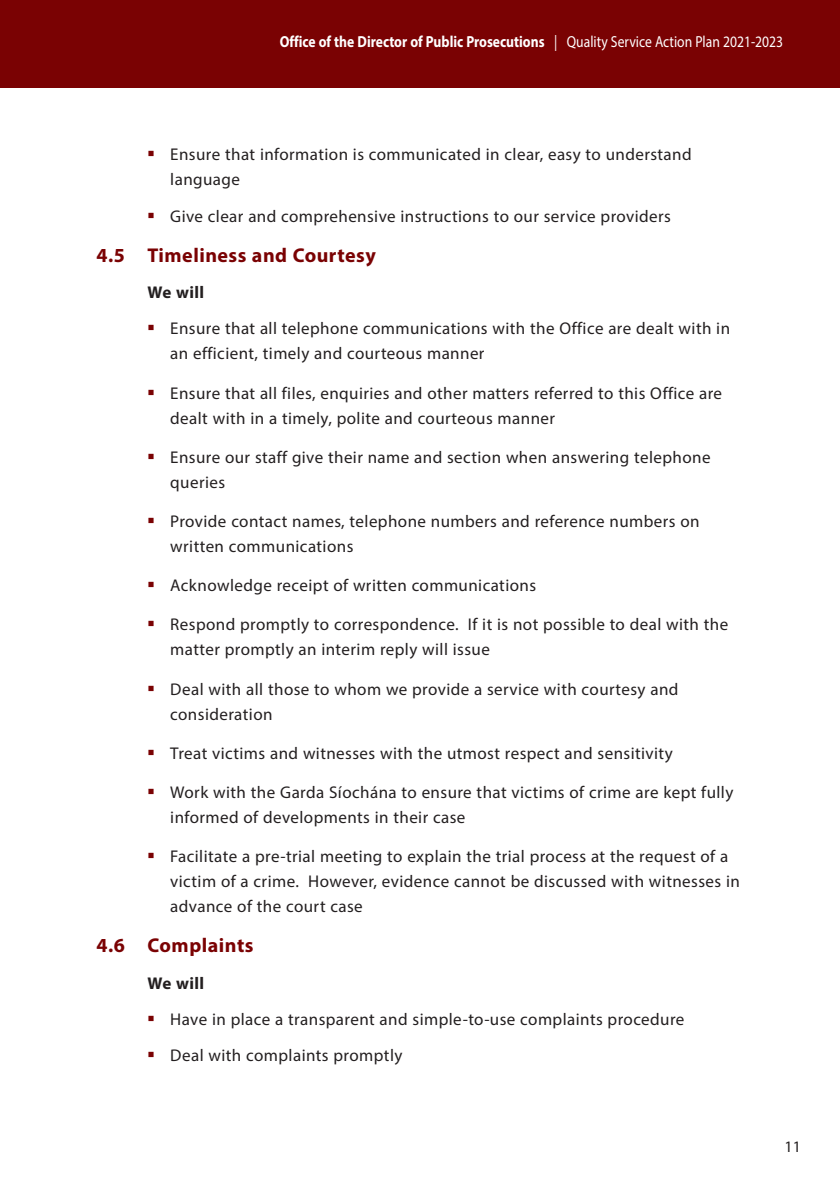
<style>
.page{position:relative;width:840px;height:1191px;background:#fff}
.page>*{position:absolute;margin:0;border:0;box-sizing:border-box;transform-origin:0 0}
.t1{font:700 20px "Myriad Pro";letter-spacing:.025em;color:#7a0203}
.t2{font:17px/25px "Myriad Pro";letter-spacing:.025em;color:#231f20}
.t3{font:700 17px "Myriad Pro";letter-spacing:.025em;color:#231f20}
.t4{font:700 16px "Myriad Pro";color:#fff;scale:.85 1}
.t5{font:16px "Myriad Pro";color:#231f20}
.s1{font-weight:400}
.s2{font-family:"Minion Pro";font-size:18px;color:#7a0203}
</style>
<div class="page">
<div style="left:0;top:0;width:839px;height:88px;background:#7a0203"></div>
<p class="t4" style="left:279px;top:31px;width:593px">Office of the Director of Public Prosecutions <span class="s1">| Quality Service Action Plan 2021-2023</span></p>
<p class="t2" style="left:170px;top:142px;width:522px;text-indent:-23px"><span class="s2">■</span> Ensure that information is communicated in clear, easy to understand language</p>
<p class="t2" style="left:147px;top:203px;width:524px"><span class="s2">■</span> Give clear and comprehensive instructions to our service providers</p>
<p class="t1" style="left:96px;top:242px;width:281px">4.5 Timeliness and Courtesy</p>
<p class="t3" style="left:147px;top:281px;width:58px">We will</p>
<p class="t2" style="left:170px;top:316px;width:561px;text-indent:-23px"><span class="s2">■</span> Ensure that all telephone communications with the Office are dealt with in an efficient, timely and courteous manner</p>
<p class="t2" style="left:170px;top:380px;width:553px;text-indent:-23px"><span class="s2">■</span> Ensure that all files, enquiries and other matters referred to this Office are dealt with in a timely, polite and courteous manner</p>
<p class="t2" style="left:170px;top:444px;width:541px;text-indent:-23px"><span class="s2">■</span> Ensure our staff give their name and section when answering telephone queries</p>
<p class="t2" style="left:170px;top:508px;width:530px;text-indent:-23px"><span class="s2">■</span> Provide contact names, telephone numbers and reference numbers on written communications</p>
<p class="t2" style="left:147px;top:573px;width:390px"><span class="s2">■</span> Acknowledge receipt of written communications</p>
<p class="t2" style="left:170px;top:612px;width:559px;text-indent:-23px"><span class="s2">■</span> Respond promptly to correspondence. If it is not possible to deal with the matter promptly an interim reply will issue</p>
<p class="t2" style="left:170px;top:676px;width:509px;text-indent:-23px"><span class="s2">■</span> Deal with all those to whom we provide a service with courtesy and consideration</p>
<p class="t2" style="left:147px;top:740px;width:526px"><span class="s2">■</span> Treat victims and witnesses with the utmost respect and sensitivity</p>
<p class="t2" style="left:170px;top:779px;width:564px;text-indent:-23px"><span class="s2">■</span> Work with the Garda Síochána to ensure that victims of crime are kept fully informed of developments in their case</p>
<p class="t2" style="left:170px;top:843px;width:571px;text-indent:-23px"><span class="s2">■</span> Facilitate a pre-trial meeting to explain the trial process at the request of a victim of a crime. However, evidence cannot be discussed with witnesses in advance of the court case</p>
<p class="t1" style="left:96px;top:932px;width:158px">4.6 Complaints</p>
<p class="t3" style="left:147px;top:972px;width:58px">We will</p>
<p class="t2" style="left:147px;top:1006px;width:538px"><span class="s2">■</span> Have in place a transparent and simple-to-use complaints procedure</p>
<p class="t2" style="left:147px;top:1043px;width:256px"><span class="s2">■</span> Deal with complaints promptly</p>
<p class="t5" style="left:784px;top:1136px;width:18px">11</p>
</div>
